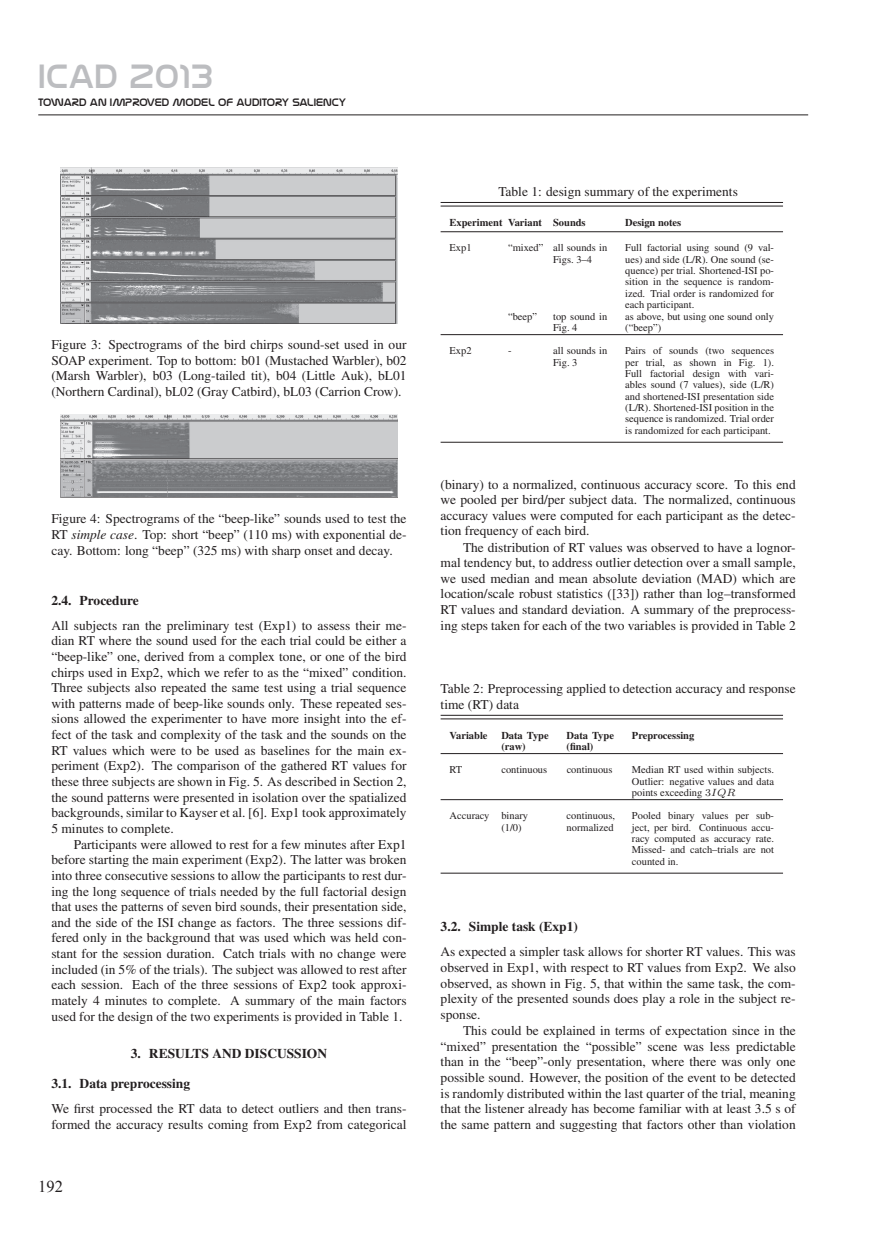
<style>
.page{position:relative;width:872px;height:1234px;background:#fff}
.page>*{position:absolute;margin:0;border:0;box-sizing:border-box;transform-origin:0 0}
.t1{font:37.5px "Nasalization";letter-spacing:.01em;color:#bcbdc0}
.t2{font:16.5px "Times New Roman";color:#231f20}
.t3{font:13.5px/15.6px "Nimbus Rom No 9 L";color:#231f20;text-align:justify}
.t4{font:500 13.5px "Nimbus Rom No 9 L";color:#231f20}
.t5{font:12px "Nasalization";color:#231f20}
.t6{font:10.5px/11.4px "Nimbus Rom No 9 L";color:#231f20}
.t7{font:500 10.5px/11.4px "Nimbus Rom No 9 L";color:#231f20}
.s1{font-style:italic}
.s2{font-family:"CMR7"}
.s3{font-family:"CMMI7"}
</style>
<div class="page">
<hr style="left:38px;top:114px;width:770px;height:1px;background:#231f20">
<hr style="left:74px;top:79px;width:14px;height:4px;background:#bcbdc0">
<img style="left:60px;top:167px;width:338px;height:156px">
<img style="left:60px;top:415px;width:338px;height:82px">
<hr style="left:440px;top:202px;width:343px;height:1px;background:#231f20">
<hr style="left:440px;top:206px;width:343px;height:1px;background:#231f20">
<hr style="left:440px;top:231px;width:343px;height:1px;background:#231f20">
<hr style="left:440px;top:334px;width:343px;height:1px;background:#231f20">
<hr style="left:440px;top:442px;width:343px;height:1px;background:#231f20">
<hr style="left:440px;top:714px;width:343px;height:1px;background:#231f20">
<hr style="left:440px;top:718px;width:343px;height:1px;background:#231f20">
<hr style="left:440px;top:753px;width:343px;height:1px;background:#231f20">
<hr style="left:440px;top:799px;width:343px;height:1px;background:#231f20">
<hr style="left:440px;top:872px;width:343px;height:1px;background:#231f20">
<h1 class="t1" style="left:38px;top:58px;width:176px">ICAD 2013</h1>
<p class="t5" style="left:38px;top:97px;width:309px">TOWARD AN IMPROVED MODEL OF AUDITORY SALIENCY</p>
<p class="t3" style="left:51px;top:337px;width:357px">Figure 3: Spectrograms of the bird chirps sound-set used in our SOAP experiment. Top to bottom: b01 (Mustached Warbler), b02 (Marsh Warbler), b03 (Long-tailed tit), b04 (Little Auk), bL01 (Northern Cardinal), bL02 (Gray Catbird), bL03 (Carrion Crow).</p>
<p class="t3" style="left:51px;top:511px;width:357px">Figure 4: Spectrograms of the “beep-like” sounds used to test the RT <span class="s1">simple case</span>. Top: short “beep” (110 ms) with exponential de&shy;cay. Bottom: long “beep” (325 ms) with sharp onset and decay.</p>
<p class="t4" style="left:51px;top:591px;width:89px">2.4. Procedure</p>
<p class="t3" style="left:51px;top:617px;width:357px">All subjects ran the preliminary test (Exp1) to assess their me&shy;dian RT where the sound used for the each trial could be either a “beep-like” one, derived from a complex tone, or one of the bird chirps used in Exp2, which we refer to as the “mixed” condition.<br>Three subjects also repeated the same test using a trial sequence with patterns made of beep-like sounds only. These repeated ses&shy;sions allowed the experimenter to have more insight into the ef&shy;fect of the task and complexity of the task and the sounds on the RT values which were to be used as baselines for the main ex&shy;periment (Exp2). The comparison of the gathered RT values for these three subjects are shown in Fig. 5. As described in Section 2, the sound patterns were presented in isolation over the spatialized backgrounds, similar to Kayser et al. [6]. Exp1 took approximately 5 minutes to complete.</p>
<p class="t3" style="left:51px;top:836px;width:357px;text-indent:22px">Participants were allowed to rest for a few minutes after Exp1 before starting the main experiment (Exp2). The latter was broken into three consecutive sessions to allow the participants to rest dur&shy;ing the long sequence of trials needed by the full factorial design that uses the patterns of seven bird sounds, their presentation side, and the side of the ISI change as factors. The three sessions dif&shy;fered only in the background that was used which was held con&shy;stant for the session duration. Catch trials with no change were included (in 5% of the trials). The subject was allowed to rest after each session. Each of the three sessions of Exp2 took approxi&shy;mately 4 minutes to complete. A summary of the main factors used for the design of the two experiments is provided in Table 1.</p>
<p class="t4" style="left:131px;top:1045px;width:198px">3. RESULTS AND DISCUSSION</p>
<p class="t4" style="left:51px;top:1074px;width:140px">3.1. Data preprocessing</p>
<p class="t3" style="left:51px;top:1100px;width:357px">We first processed the RT data to detect outliers and then trans&shy;formed the accuracy results coming from Exp2 from categorical</p>
<p class="t2" style="left:38px;top:1175px;width:26px">192</p>
<p class="t3" style="left:498px;top:184px;width:241px">Table 1: design summary of the experiments</p>
<p class="t7" style="left:449px;top:217px;width:138px">Experiment Variant Sounds</p>
<p class="t7" style="left:625px;top:217px;width:58px">Design notes</p>
<p class="t6" style="left:449px;top:242px;width:24px">Exp1</p>
<p class="t6" style="left:553px;top:242px;width:56px;text-indent:-45px">“mixed” all sounds in<br>Figs. 3–4</p>
<p class="t6" style="left:625px;top:242px;width:150px;text-align:justify">Full factorial using sound (9 val&shy;ues) and side (L/R). One sound (se&shy;quence) per trial. Shortened-ISI po&shy;sition in the sequence is random&shy;ized. Trial order is randomized for each participant.</p>
<p class="t6" style="left:508px;top:310px;width:31px">“beep”</p>
<p class="t6" style="left:553px;top:310px;width:56px">top sound in<br>Fig. 4</p>
<p class="t6" style="left:625px;top:310px;width:150px">as above, but using one sound only (“beep”)</p>
<p class="t6" style="left:449px;top:345px;width:24px">Exp2</p>
<p class="t6" style="left:508px;top:345px;width:5px">-</p>
<p class="t6" style="left:553px;top:345px;width:56px">all sounds in<br>Fig. 3</p>
<p class="t6" style="left:625px;top:345px;width:150px;text-align:justify">Pairs of sounds (two sequences per trial, as shown in Fig. 1).<br>Full factorial design with vari&shy;ables sound (7 values), side (L/R) and shortened-ISI presentation side (L/R). Shortened-ISI position in the sequence is randomized. Trial order is randomized for each participant.</p>
<p class="t3" style="left:440px;top:476px;width:357px">(binary) to a normalized, continuous accuracy score. To this end we pooled per bird/per subject data. The normalized, continuous accuracy values were computed for each participant as the detec&shy;tion frequency of each bird.</p>
<p class="t3" style="left:440px;top:539px;width:357px;text-indent:22px">The distribution of RT values was observed to have a lognor&shy;mal tendency but, to address outlier detection over a small sample, we used median and mean absolute deviation (MAD) which are location/scale robust statistics ([33]) rather than log–transformed RT values and standard deviation. A summary of the preprocess&shy;ing steps taken for each of the two variables is provided in Table 2</p>
<p class="t3" style="left:440px;top:681px;width:357px">Table 2: Preprocessing applied to detection accuracy and response time (RT) data</p>
<p class="t7" style="left:449px;top:729px;width:39px">Variable</p>
<p class="t7" style="left:501px;top:729px;width:49px">Data Type (raw)</p>
<p class="t7" style="left:566px;top:729px;width:49px">Data Type (final)</p>
<p class="t7" style="left:632px;top:729px;width:64px">Preprocessing</p>
<p class="t6" style="left:449px;top:764px;width:14px">RT</p>
<p class="t6" style="left:501px;top:764px;width:47px">continuous</p>
<p class="t6" style="left:566px;top:764px;width:47px">continuous</p>
<p class="t6" style="left:632px;top:764px;width:144px;text-align:justify">Median RT used within subjects.<br>Outlier: negative values and data points exceeding <span class="s2">3</span><span class="s3">IQR</span></p>
<p class="t6" style="left:501px;top:810px;width:28px;text-indent:-52px">Accuracy binary (1/0)</p>
<p class="t6" style="left:566px;top:810px;width:50px">continuous, normalized</p>
<p class="t6" style="left:632px;top:810px;width:144px;text-align:justify">Pooled binary values per sub&shy;ject, per bird. Continuous accu&shy;racy computed as accuracy rate.<br>Missed- and catch–trials are not counted in.</p>
<p class="t4" style="left:440px;top:917px;width:139px">3.2. Simple task (Exp1)</p>
<p class="t3" style="left:440px;top:944px;width:357px">As expected a simpler task allows for shorter RT values. This was observed in Exp1, with respect to RT values from Exp2. We also observed, as shown in Fig. 5, that within the same task, the com&shy;plexity of the presented sounds does play a role in the subject re&shy;sponse.</p>
<p class="t3" style="left:440px;top:1022px;width:357px;text-indent:22px">This could be explained in terms of expectation since in the “mixed” presentation the “possible” scene was less predictable than in the “beep”-only presentation, where there was only one possible sound. However, the position of the event to be detected is randomly distributed within the last quarter of the trial, meaning that the listener already has become familiar with at least 3.5 s of the same pattern and suggesting that factors other than violation</p>
</div>
